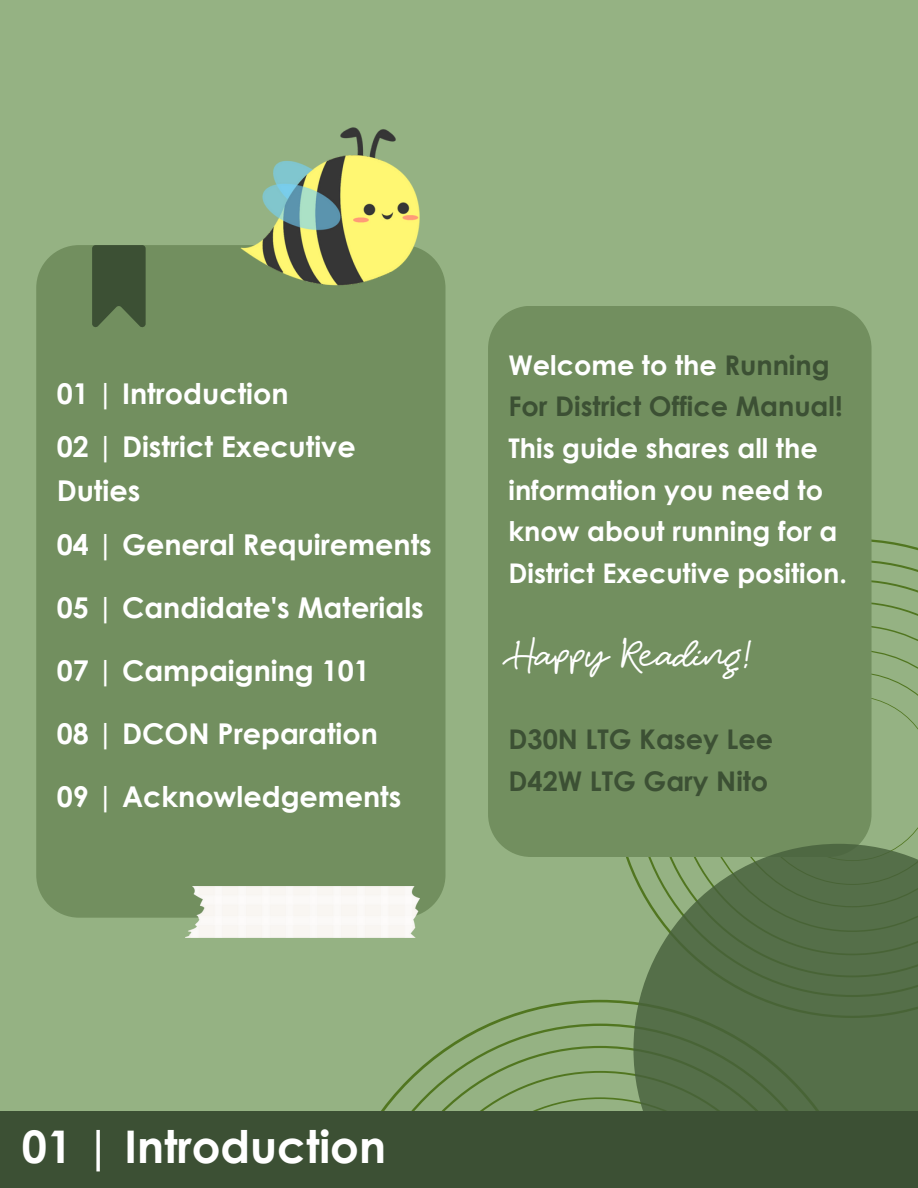
<style>
.page{position:relative;width:918px;height:1188px;background:#95b283}
.page>*{position:absolute;margin:0;border:0;box-sizing:border-box;transform-origin:0 0}
.t1{font:700 45px "Century Gothic";color:#fff}
.t2{font:34.5px "Hello Stranger";color:#fff}
.t3{font:700 28.65px/43.8px "Century Gothic";color:#fff}
.t4{font:700 27.15px/41.7px "Century Gothic";color:#fff}
.t5{font:700 27.15px "Century Gothic";color:#3c5034}
.s1{color:#3c5034}
</style>
<div class="page">
<div style="left:36px;top:245px;width:410px;height:673px;background:#728f5f;border-radius:43px"></div>
<svg style="left:92px;top:245px;width:54px;height:82px;background:#425739"></svg>
<img style="left:186px;top:887px;width:234px;height:50px">
<svg style="left:872px;top:560px;width:46px;height:284px"></svg>
<div style="left:488px;top:306px;width:384px;height:551px;background:#728f5f;border-radius:43px"></div>
<svg style="left:328px;top:1000px;width:305px;height:112px"></svg>
<svg style="left:352px;top:1024px;width:281px;height:88px"></svg>
<svg style="left:633px;top:844px;width:285px;height:268px;background:#5c774f"></svg>
<div style="left:0;top:1112px;width:918px;height:76px;background:#3c5034"></div>
<img style="left:240px;top:127px;width:206px;height:202px">
<p class="t3" style="left:57px;top:371px;width:233px">01 | Introduction</p>
<p class="t3" style="left:57px;top:424px;width:300px">02 | District Executive<br>Duties</p>
<p class="t3" style="left:57px;top:522px;width:377px">04 | General Requirements</p>
<p class="t3" style="left:57px;top:585px;width:369px">05 | Candidate's Materials</p>
<p class="t3" style="left:57px;top:648px;width:315px">07 | Campaigning 101</p>
<p class="t3" style="left:57px;top:711px;width:323px">08 | DCON Preparation</p>
<p class="t3" style="left:57px;top:774px;width:346px">09 | Acknowledgements</p>
<p class="t4" style="left:509px;top:343px;width:340px">Welcome to the <span class="s1">Running<br>For District Office Manual!<br></span>This guide shares all the information you need to know about running for a<br>District Executive position.</p>
<p class="t2" style="left:516px;top:630px;width:237px">Happy Reading!</p>
<p class="t5" style="left:509px;top:722px;width:266px">D30N LTG Kasey Lee</p>
<p class="t5" style="left:509px;top:764px;width:261px">D42W LTG Gary Nito</p>
<p class="t1" style="left:22px;top:1118px;width:366px">01 | Introduction</p>
</div>
